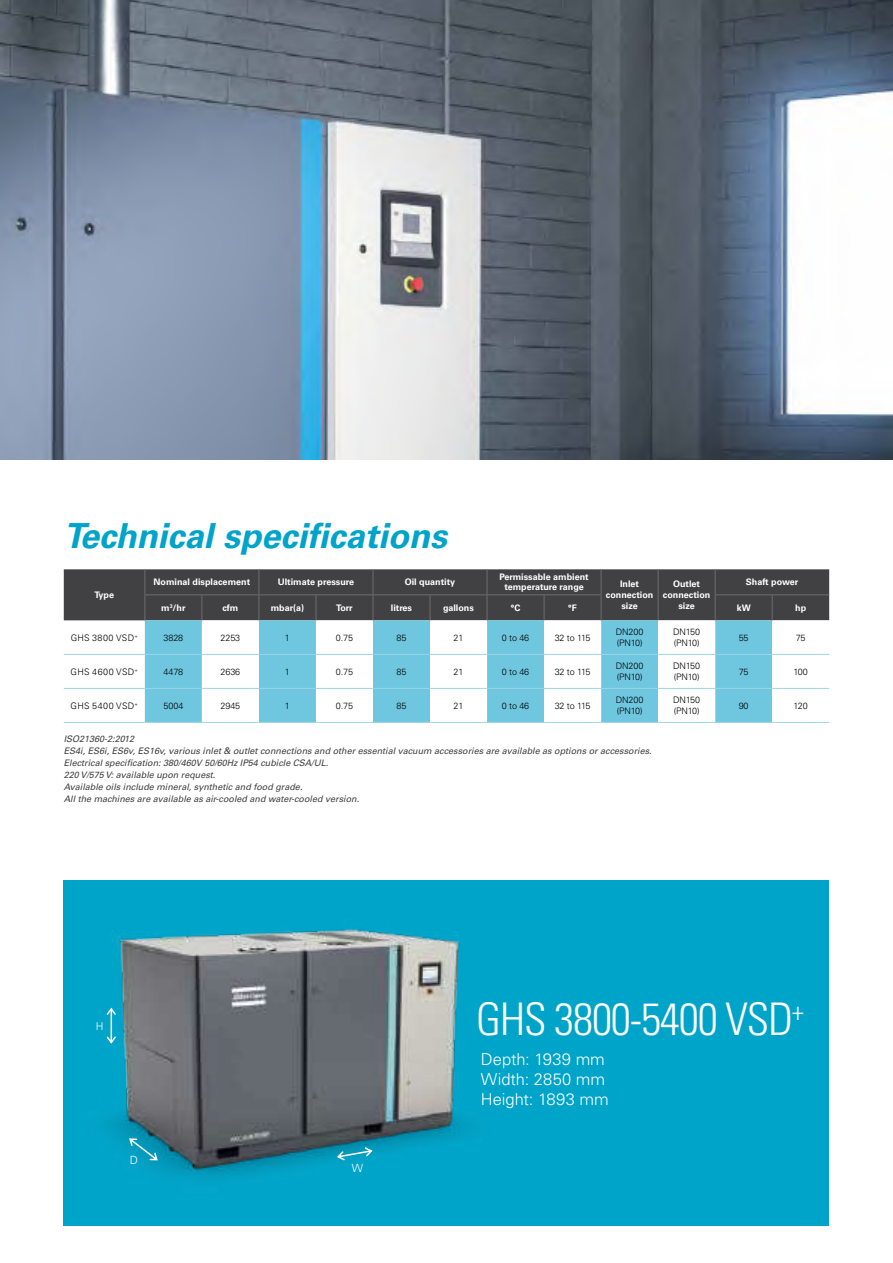
<style>
.page{position:relative;width:893px;height:1263px;background:#fff}
.page>*{position:absolute;margin:0;border:0;box-sizing:border-box;transform-origin:0 0}
.t1{font:300 condensed 45px "Univers LT Std";letter-spacing:-.025em;color:#fff}
.t2{font:italic 700 34.5px "Univers LT Std";color:#00a3c9}
.t3{font:300 16.5px/19.8px "Univers LT Std";color:#fff}
.t4{font:300 11.25px "Univers LT Std";color:#fff}
.t5{font:300 10.65px "Univers LT Std";color:#fff}
.t6{font:italic 9px/12px "Univers LT Std";color:#414042}
.t7{font:700 9px/10.8px "Univers LT Std";color:#fff;text-align:center}
.t8{font:300 9px/10.8px "Univers LT Std";letter-spacing:-.01em;color:#000}
.t9{font:300 9px "Univers LT Std";letter-spacing:.035em;color:#000}
</style>
<div class="page">
<img style="left:0;top:0;width:893px;height:460px">
<div style="left:64px;top:880px;width:765px;height:346px;background:#00a4c9"></div>
<img style="left:106px;top:928px;width:358px;height:248px">
<svg style="left:128px;top:1137px;width:31px;height:24px"></svg>
<svg style="left:336px;top:1146px;width:38px;height:15px"></svg>
<div style="left:145px;top:620px;width:57px;height:102px;background:#6fc7df"></div>
<svg style="left:202px;top:620px;width:627px;height:102px"></svg>
<svg style="left:64px;top:569px;width:765px;height:51px;background:#434244"></svg>
<hr style="left:64px;top:654px;width:81px;height:1px;background:#9bd6e6">
<hr style="left:145px;top:654px;width:57px;height:1px;background:#9bd6e6">
<hr style="left:202px;top:654px;width:57px;height:1px;background:#9bd6e6">
<hr style="left:259px;top:654px;width:57px;height:1px;background:#9bd6e6">
<hr style="left:316px;top:654px;width:57px;height:1px;background:#9bd6e6">
<hr style="left:373px;top:654px;width:57px;height:1px;background:#9bd6e6">
<hr style="left:430px;top:654px;width:57px;height:1px;background:#9bd6e6">
<hr style="left:487px;top:654px;width:57px;height:1px;background:#9bd6e6">
<hr style="left:544px;top:654px;width:57px;height:1px;background:#9bd6e6">
<hr style="left:601px;top:654px;width:57px;height:1px;background:#9bd6e6">
<hr style="left:658px;top:654px;width:57px;height:1px;background:#9bd6e6">
<hr style="left:715px;top:654px;width:57px;height:1px;background:#9bd6e6">
<hr style="left:772px;top:654px;width:57px;height:1px;background:#9bd6e6">
<hr style="left:64px;top:688px;width:81px;height:1px;background:#9bd6e6">
<hr style="left:64px;top:722px;width:81px;height:1px;background:#9bd6e6">
<hr style="left:145px;top:688px;width:57px;height:1px;background:#9bd6e6">
<hr style="left:145px;top:722px;width:57px;height:1px;background:#9bd6e6">
<hr style="left:202px;top:688px;width:57px;height:1px;background:#9bd6e6">
<hr style="left:202px;top:722px;width:57px;height:1px;background:#9bd6e6">
<hr style="left:259px;top:688px;width:57px;height:1px;background:#9bd6e6">
<hr style="left:316px;top:688px;width:57px;height:1px;background:#9bd6e6">
<hr style="left:373px;top:688px;width:57px;height:1px;background:#9bd6e6">
<hr style="left:430px;top:688px;width:57px;height:1px;background:#9bd6e6">
<hr style="left:487px;top:688px;width:57px;height:1px;background:#9bd6e6">
<hr style="left:544px;top:688px;width:57px;height:1px;background:#9bd6e6">
<hr style="left:259px;top:722px;width:57px;height:1px;background:#9bd6e6">
<hr style="left:316px;top:722px;width:57px;height:1px;background:#9bd6e6">
<hr style="left:373px;top:722px;width:57px;height:1px;background:#9bd6e6">
<hr style="left:430px;top:722px;width:57px;height:1px;background:#9bd6e6">
<hr style="left:487px;top:722px;width:57px;height:1px;background:#9bd6e6">
<hr style="left:544px;top:722px;width:57px;height:1px;background:#9bd6e6">
<hr style="left:601px;top:688px;width:57px;height:1px;background:#9bd6e6">
<hr style="left:658px;top:688px;width:57px;height:1px;background:#9bd6e6">
<hr style="left:715px;top:688px;width:57px;height:1px;background:#9bd6e6">
<hr style="left:772px;top:688px;width:57px;height:1px;background:#9bd6e6">
<hr style="left:601px;top:722px;width:57px;height:1px;background:#9bd6e6">
<hr style="left:658px;top:722px;width:57px;height:1px;background:#9bd6e6">
<hr style="left:715px;top:722px;width:57px;height:1px;background:#9bd6e6">
<hr style="left:772px;top:722px;width:57px;height:1px;background:#9bd6e6">
<h2 class="t2" style="left:64px;top:516px;width:385px">Technical specifications</h2>
<p class="t7" style="left:94px;top:590px;width:21px">Type</p>
<p class="t7" style="left:154px;top:577px;width:98px">Nominal displacement</p>
<p class="t7" style="left:278px;top:577px;width:78px">Ultimate pressure</p>
<p class="t7" style="left:405px;top:577px;width:52px">Oil quantity</p>
<p class="t7" style="left:499px;top:572px;width:91px;line-height:9.8px">Permissable ambient temperature range</p>
<p class="t7" style="left:606px;top:579px;width:49px">Inlet connection size</p>
<p class="t7" style="left:663px;top:579px;width:49px">Outlet connection size</p>
<p class="t7" style="left:746px;top:577px;width:54px">Shaft power</p>
<p class="t7" style="left:161px;top:602px;width:26px">m<sup>3</sup>/hr</p>
<p class="t7" style="left:222px;top:602px;width:17px">cfm</p>
<p class="t7" style="left:271px;top:602px;width:35px">mbar(a)</p>
<p class="t7" style="left:336px;top:602px;width:18px">Torr</p>
<p class="t7" style="left:391px;top:602px;width:23px">litres</p>
<p class="t7" style="left:443px;top:602px;width:32px">gallons</p>
<p class="t7" style="left:511px;top:602px;width:11px">°C</p>
<p class="t7" style="left:568px;top:602px;width:10px">°F</p>
<p class="t7" style="left:737px;top:602px;width:16px">kW</p>
<p class="t7" style="left:795px;top:602px;width:12px">hp</p>
<p class="t9" style="left:71px;top:632px;width:69px">GHS 3800 VSD<sup>+</sup></p>
<p class="t8" style="left:164px;top:632px;width:21px">3828</p>
<p class="t8" style="left:221px;top:632px;width:21px">2253</p>
<p class="t8" style="left:285px;top:632px;width:7px">1</p>
<p class="t8" style="left:336px;top:632px;width:19px">0.75</p>
<p class="t8" style="left:397px;top:632px;width:11px">85</p>
<p class="t8" style="left:454px;top:632px;width:11px">21</p>
<p class="t8" style="left:502px;top:632px;width:29px">0 to 46</p>
<p class="t8" style="left:555px;top:632px;width:37px">32 to 115</p>
<p class="t8" style="left:616px;top:627px;width:29px">DN200 (PN10)</p>
<p class="t8" style="left:673px;top:627px;width:29px">DN150 (PN10)</p>
<p class="t8" style="left:739px;top:632px;width:11px">55</p>
<p class="t8" style="left:796px;top:632px;width:11px">75</p>
<p class="t9" style="left:71px;top:666px;width:69px">GHS 4600 VSD<sup>+</sup></p>
<p class="t8" style="left:164px;top:666px;width:21px">4478</p>
<p class="t8" style="left:221px;top:666px;width:21px">2636</p>
<p class="t8" style="left:285px;top:666px;width:7px">1</p>
<p class="t8" style="left:336px;top:666px;width:19px">0.75</p>
<p class="t8" style="left:397px;top:666px;width:11px">85</p>
<p class="t8" style="left:454px;top:666px;width:11px">21</p>
<p class="t8" style="left:502px;top:666px;width:29px">0 to 46</p>
<p class="t8" style="left:555px;top:666px;width:37px">32 to 115</p>
<p class="t8" style="left:616px;top:661px;width:29px">DN200 (PN10)</p>
<p class="t8" style="left:673px;top:661px;width:29px">DN150 (PN10)</p>
<p class="t8" style="left:739px;top:666px;width:11px">75</p>
<p class="t8" style="left:793px;top:666px;width:16px">100</p>
<p class="t9" style="left:71px;top:700px;width:69px">GHS 5400 VSD<sup>+</sup></p>
<p class="t8" style="left:163px;top:700px;width:21px">5004</p>
<p class="t8" style="left:221px;top:700px;width:21px">2945</p>
<p class="t8" style="left:285px;top:700px;width:7px">1</p>
<p class="t8" style="left:336px;top:700px;width:19px">0.75</p>
<p class="t8" style="left:397px;top:700px;width:11px">85</p>
<p class="t8" style="left:454px;top:700px;width:11px">21</p>
<p class="t8" style="left:502px;top:700px;width:29px">0 to 46</p>
<p class="t8" style="left:555px;top:700px;width:37px">32 to 115</p>
<p class="t8" style="left:616px;top:695px;width:29px">DN200 (PN10)</p>
<p class="t8" style="left:673px;top:695px;width:29px">DN150 (PN10)</p>
<p class="t8" style="left:739px;top:700px;width:11px">90</p>
<p class="t8" style="left:793px;top:700px;width:16px">120</p>
<p class="t6" style="left:64px;top:733px;width:589px">ISO21360-2:2012<br>ES4i, ES6i, ES6v, ES16v, various inlet &amp; outlet connections and other essential vacuum accessories are available as options or accessories.<br>Electrical specification: 380/460V 50/60Hz IP54 cubicle CSA/UL.<br>220 V/575 V: available upon request.<br>Available oils include mineral, synthetic and food grade.<br>All the machines are available as air-cooled and water-cooled version.</p>
<p class="t5" style="left:96px;top:1019px;width:9px">H</p>
<p class="t4" style="left:130px;top:1154px;width:10px">D</p>
<p class="t4" style="left:352px;top:1161px;width:13px">W</p>
<h1 class="t1" style="left:476px;top:992px;width:329px">GHS 3800-5400 VSD<sup>+</sup></h1>
<h3 class="t3" style="left:481px;top:1049px;width:129px">Depth: 1939 mm<br>Width: 2850 mm<br>Height: 1893 mm</h3>
</div>
